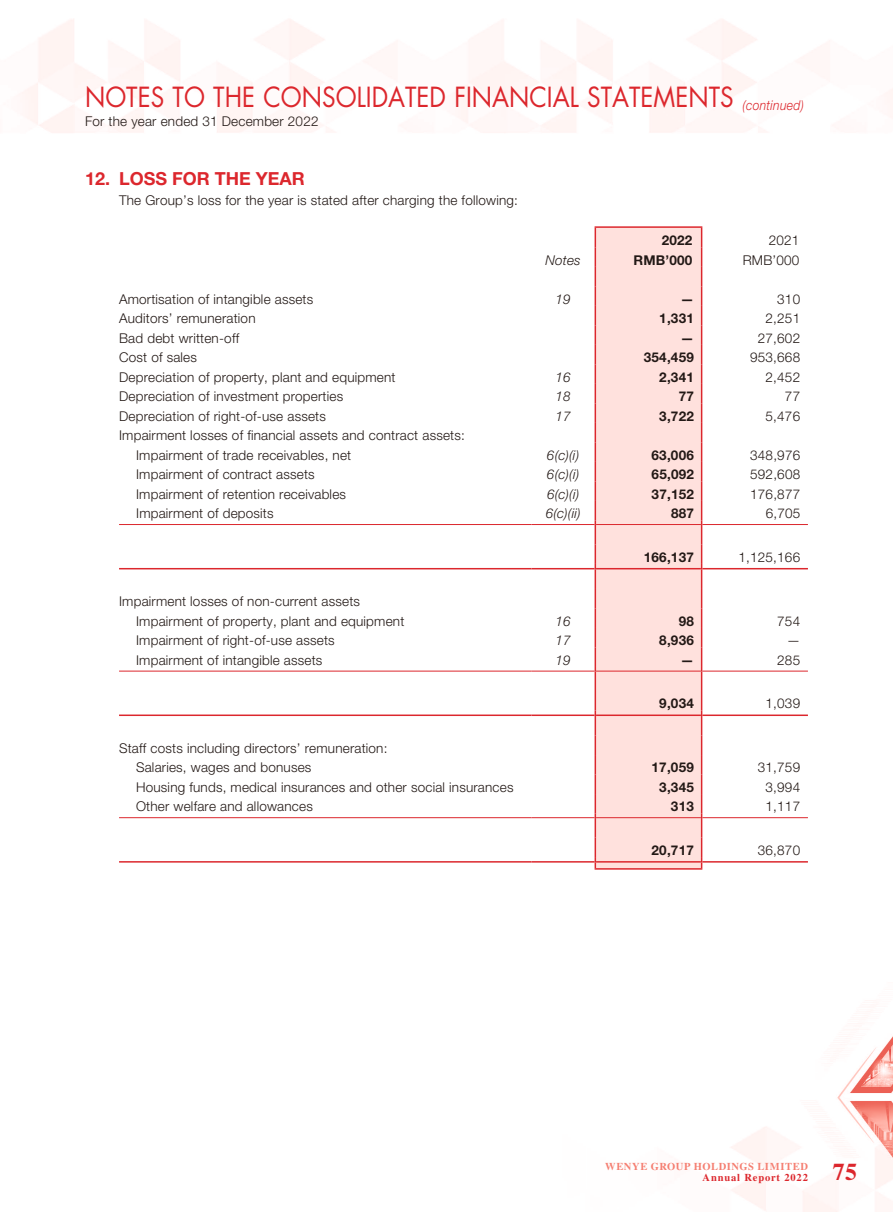
<style>
.page{position:relative;width:893px;height:1212px;background:#fff}
.page>*{position:absolute;margin:0;border:0;box-sizing:border-box;transform-origin:0 0}
.t1{font:27px "Futura Std";color:#dc272d;scale:.9 1}
.t2{font:700 24px "Times LT Std";color:#dc272d}
.t3{font:700 18px "Helvetica Neue LT Std";color:#dc272d}
.t4{font:300 13.5px/19.5px "Helvetica Neue LT Std";letter-spacing:.015em;color:#231916}
.t5{font:700 13.5px "Helvetica Neue LT Std";letter-spacing:.015em;color:#231916}
.t6{font:italic 300 13.5px "Helvetica Neue LT Std";letter-spacing:.015em;color:#231916}
.t7{font:700 10.5px "Times LT Std";letter-spacing:.05em;color:#f57f72}
.t8{font:700 10.5px "Times LT Std";letter-spacing:.08em;color:#dc272d}
</style>
<div class="page">
<img style="left:22px;top:19px;width:871px;height:1193px">
<div style="left:596px;top:228px;width:105px;height:640px;background:#ffe1dd"></div>
<hr style="left:595px;top:226px;width:107px;height:2px;background:#dc272d">
<svg style="left:595px;top:228px;width:1px;height:640px"></svg>
<hr style="left:595px;top:868px;width:107px;height:2px;background:#dc272d">
<svg style="left:701px;top:228px;width:1px;height:640px"></svg>
<hr style="left:119px;top:524px;width:412px;height:1px;background:#dc272d">
<hr style="left:531px;top:524px;width:64px;height:1px;background:#dc272d">
<hr style="left:596px;top:524px;width:105px;height:1px;background:#dc272d">
<hr style="left:702px;top:524px;width:106px;height:1px;background:#dc272d">
<hr style="left:119px;top:568px;width:412px;height:1px;background:#dc272d">
<hr style="left:531px;top:568px;width:64px;height:1px;background:#dc272d">
<hr style="left:596px;top:568px;width:105px;height:1px;background:#dc272d">
<hr style="left:702px;top:568px;width:106px;height:1px;background:#dc272d">
<hr style="left:119px;top:671px;width:412px;height:1px;background:#dc272d">
<hr style="left:531px;top:671px;width:64px;height:1px;background:#dc272d">
<hr style="left:596px;top:671px;width:105px;height:1px;background:#dc272d">
<hr style="left:702px;top:671px;width:106px;height:1px;background:#dc272d">
<hr style="left:119px;top:714px;width:412px;height:2px;background:#dc272d">
<hr style="left:531px;top:714px;width:64px;height:2px;background:#dc272d">
<hr style="left:596px;top:714px;width:105px;height:2px;background:#dc272d">
<hr style="left:702px;top:714px;width:106px;height:2px;background:#dc272d">
<hr style="left:119px;top:817px;width:412px;height:1px;background:#dc272d">
<hr style="left:531px;top:817px;width:64px;height:1px;background:#dc272d">
<hr style="left:596px;top:817px;width:105px;height:1px;background:#dc272d">
<hr style="left:702px;top:817px;width:106px;height:1px;background:#dc272d">
<hr style="left:119px;top:861px;width:412px;height:1px;background:#dc272d">
<hr style="left:531px;top:861px;width:64px;height:1px;background:#dc272d">
<hr style="left:596px;top:861px;width:105px;height:1px;background:#dc272d">
<hr style="left:702px;top:861px;width:106px;height:1px;background:#dc272d">
<h1 class="t1" style="left:85px;top:80px;width:800px">NOTES TO THE CONSOLIDATED FINANCIAL STATEMENTS <sub>(continued)</sub></h1>
<p class="t4" style="left:85px;top:111px;width:235px">For the year ended 31 December 2022</p>
<h3 class="t3" style="left:85px;top:167px;width:221px">12. LOSS FOR THE YEAR</h3>
<p class="t4" style="left:119px;top:190px;width:400px">The Group’s loss for the year is stated after charging the following:</p>
<p class="t5" style="left:662px;top:232px;width:32px">2022</p>
<p class="t4" style="left:769px;top:230px;width:32px">2021</p>
<p class="t6" style="left:545px;top:252px;width:37px">Notes</p>
<p class="t5" style="left:633px;top:251px;width:60px">RMB’000</p>
<p class="t4" style="left:743px;top:250px;width:58px">RMB’000</p>
<p class="t4" style="left:119px;top:289px;width:196px">Amortisation of intangible assets</p>
<p class="t6" style="left:555px;top:291px;width:17px">19</p>
<p class="t5" style="left:680px;top:290px;width:15px">—</p>
<p class="t4" style="left:777px;top:289px;width:24px">310</p>
<p class="t4" style="left:119px;top:308px;width:138px">Auditors’ remuneration</p>
<p class="t5" style="left:659px;top:310px;width:36px">1,331</p>
<p class="t4" style="left:766px;top:308px;width:36px">2,251</p>
<p class="t4" style="left:119px;top:328px;width:122px">Bad debt written-off</p>
<p class="t5" style="left:680px;top:329px;width:15px">—</p>
<p class="t4" style="left:758px;top:328px;width:44px">27,602</p>
<p class="t4" style="left:119px;top:347px;width:79px">Cost of sales</p>
<p class="t5" style="left:644px;top:349px;width:52px">354,459</p>
<p class="t4" style="left:750px;top:347px;width:52px">953,668</p>
<p class="t4" style="left:119px;top:367px;width:278px">Depreciation of property, plant and equipment</p>
<p class="t6" style="left:555px;top:369px;width:17px">16</p>
<p class="t5" style="left:659px;top:368px;width:36px">2,341</p>
<p class="t4" style="left:766px;top:367px;width:36px">2,452</p>
<p class="t4" style="left:119px;top:386px;width:226px">Depreciation of investment properties</p>
<p class="t6" style="left:555px;top:388px;width:17px">18</p>
<p class="t5" style="left:679px;top:388px;width:17px">77</p>
<p class="t4" style="left:785px;top:386px;width:17px">77</p>
<p class="t4" style="left:119px;top:406px;width:208px">Depreciation of right-of-use assets</p>
<p class="t6" style="left:555px;top:408px;width:17px">17</p>
<p class="t5" style="left:659px;top:407px;width:36px">3,722</p>
<p class="t4" style="left:766px;top:406px;width:36px">5,476</p>
<p class="t4" style="left:136px;top:425px;width:330px;text-indent:-17px">Impairment losses of financial assets and contract assets:<br>Impairment of trade receivables, net</p>
<p class="t6" style="left:547px;top:447px;width:34px">6(c)(i)</p>
<p class="t5" style="left:652px;top:446px;width:44px">63,006</p>
<p class="t4" style="left:750px;top:445px;width:52px">348,976</p>
<p class="t4" style="left:136px;top:464px;width:180px">Impairment of contract assets</p>
<p class="t6" style="left:547px;top:466px;width:34px">6(c)(i)</p>
<p class="t5" style="left:652px;top:466px;width:44px">65,092</p>
<p class="t4" style="left:750px;top:464px;width:52px">592,608</p>
<p class="t4" style="left:136px;top:484px;width:211px">Impairment of retention receivables</p>
<p class="t6" style="left:547px;top:486px;width:34px">6(c)(i)</p>
<p class="t5" style="left:652px;top:485px;width:44px">37,152</p>
<p class="t4" style="left:750px;top:484px;width:52px">176,877</p>
<p class="t4" style="left:136px;top:503px;width:139px">Impairment of deposits</p>
<p class="t6" style="left:546px;top:505px;width:36px">6(c)(ii)</p>
<p class="t5" style="left:671px;top:505px;width:24px">887</p>
<p class="t4" style="left:766px;top:503px;width:36px">6,705</p>
<p class="t5" style="left:644px;top:548px;width:52px">166,137</p>
<p class="t4" style="left:738px;top:547px;width:63px">1,125,166</p>
<p class="t4" style="left:136px;top:591px;width:270px;text-indent:-17px">Impairment losses of non-current assets<br>Impairment of property, plant and equipment</p>
<p class="t6" style="left:555px;top:613px;width:17px">16</p>
<p class="t5" style="left:679px;top:612px;width:17px">98</p>
<p class="t4" style="left:777px;top:611px;width:24px">754</p>
<p class="t4" style="left:136px;top:630px;width:200px">Impairment of right-of-use assets</p>
<p class="t6" style="left:555px;top:632px;width:17px">17</p>
<p class="t5" style="left:659px;top:632px;width:36px">8,936</p>
<p class="t4" style="left:787px;top:630px;width:15px">—</p>
<p class="t4" style="left:136px;top:650px;width:188px">Impairment of intangible assets</p>
<p class="t6" style="left:555px;top:652px;width:17px">19</p>
<p class="t5" style="left:680px;top:651px;width:15px">—</p>
<p class="t4" style="left:777px;top:650px;width:24px">285</p>
<p class="t5" style="left:659px;top:695px;width:36px">9,034</p>
<p class="t4" style="left:766px;top:693px;width:36px">1,039</p>
<p class="t4" style="left:136px;top:738px;width:253px;text-indent:-17px">Staff costs including directors’ remuneration:<br>Salaries, wages and bonuses</p>
<p class="t5" style="left:652px;top:759px;width:44px">17,059</p>
<p class="t4" style="left:758px;top:757px;width:44px">31,759</p>
<p class="t4" style="left:136px;top:777px;width:379px">Housing funds, medical insurances and other social insurances</p>
<p class="t5" style="left:659px;top:778px;width:36px">3,345</p>
<p class="t4" style="left:766px;top:777px;width:36px">3,994</p>
<p class="t4" style="left:136px;top:796px;width:178px">Other welfare and allowances</p>
<p class="t5" style="left:671px;top:798px;width:24px">313</p>
<p class="t4" style="left:766px;top:796px;width:36px">1,117</p>
<p class="t5" style="left:652px;top:841px;width:44px">20,717</p>
<p class="t4" style="left:758px;top:840px;width:44px">36,870</p>
<p class="t7" style="left:605px;top:1160px;width:204px">WENYE GROUP HOLDINGS LIMITED</p>
<p class="t8" style="left:703px;top:1171px;width:107px">Annual Report 2022</p>
<h2 class="t2" style="left:833px;top:1157px;width:26px">75</h2>
</div>
